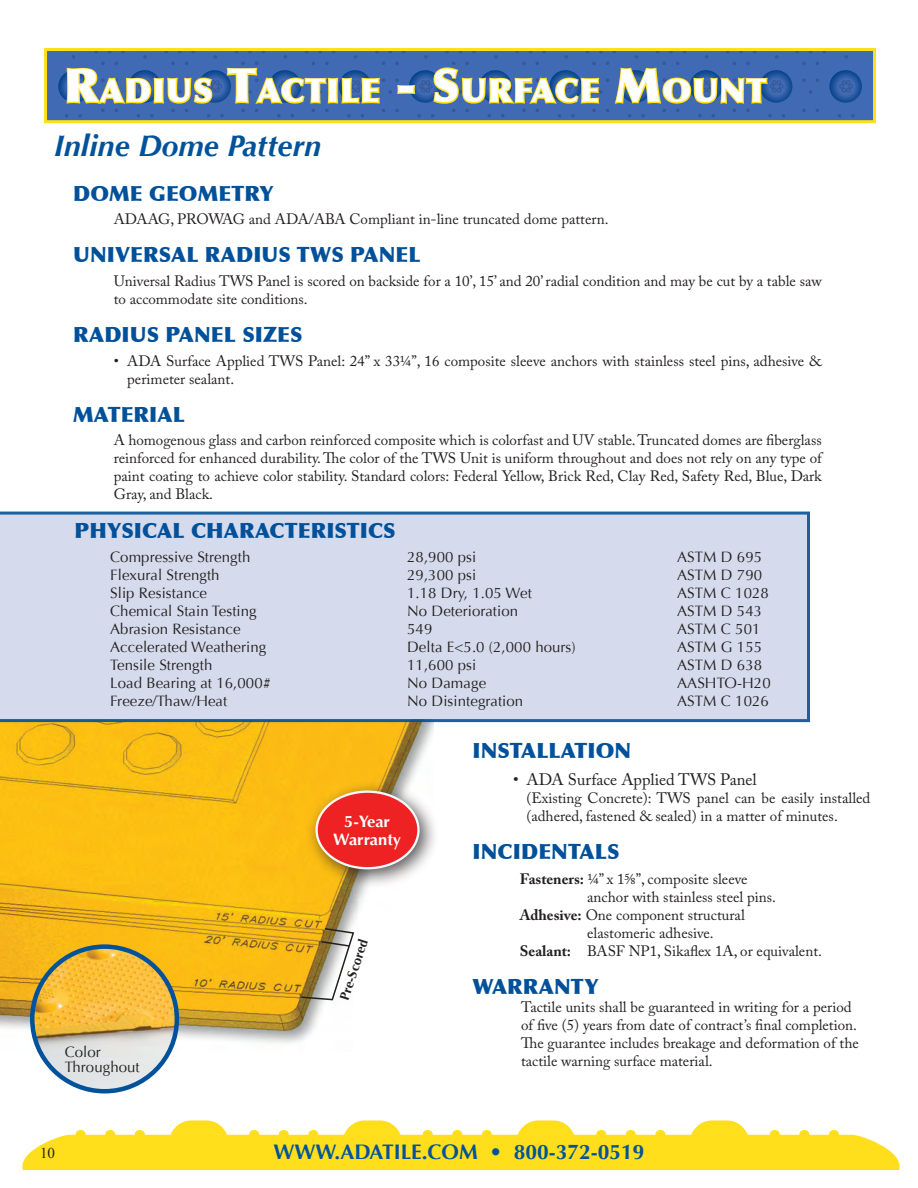
<style>
.page{position:relative;width:918px;height:1188px;background:#fff}
.page>*{position:absolute;margin:0;border:0;box-sizing:border-box;transform-origin:0 0}
.t1{font:900 32.55px "Optima";letter-spacing:.035em;color:#fff}
.t2{font:italic 700 30px "Optima";letter-spacing:.005em;color:#01529b}
.t3{font:900 21px "Optima";letter-spacing:.005em;color:#01509a}
.t4{font:700 21px "Optima";color:#01529b}
.t5{font:16.5px "Adobe Caslon Pro";color:#231f20}
.t6{font:700 16.5px/18px "Optima";color:#fff;text-align:center}
.t7{font:15px/18px "Adobe Caslon Pro";color:#231f20}
.t8{font:15px/15px "Optima";letter-spacing:.005em;color:#231f20}
.t9{font:15px "Times New Roman";color:#231f20}
.t10{font:700 13.2px "Optima";color:#231f20}
.s1{font-size:46.5px}
.s2{font-weight:700}
</style>
<div class="page">
<svg style="left:22px;top:1120px;width:878px;height:50px"></svg>
<img style="left:0;top:722px;width:434px;height:329px">
<div style="left:0;top:512px;width:810px;height:210px;background:#d5dbec"></div>
<div style="left:305px;top:781px;width:134px;height:108px;background:#231f20;opacity:.75"></div>
<div style="left:317px;top:792px;width:101px;height:76px;background:#ee2123;border-radius:50%"></div>
<div style="left:315px;top:791px;width:105px;height:78px;border:2px solid #f0f9fb;border-radius:50%"></div>
<svg style="left:300px;top:927px;width:55px;height:74px"></svg>
<div style="left:46px;top:50px;width:828px;height:72px;background:#406ab4"></div>
<svg style="left:58px;top:70px;width:33px;height:33px"></svg>
<svg style="left:760px;top:70px;width:32px;height:33px"></svg>
<svg style="left:829px;top:70px;width:33px;height:33px"></svg>
<svg style="left:840px;top:80px;width:13px;height:13px"></svg>
<svg style="left:802px;top:61px;width:4px;height:4px"></svg>
<svg style="left:844px;top:55px;width:4px;height:4px"></svg>
<svg style="left:802px;top:78px;width:4px;height:4px"></svg>
<svg style="left:802px;top:109px;width:4px;height:3px"></svg>
<svg style="left:851px;top:114px;width:4px;height:4px"></svg>
<div style="left:44px;top:48px;width:832px;height:75px;border:3px solid #ffdf1b"></div>
<svg style="left:65px;top:48px;width:721px;height:74px"></svg>
<img style="left:32px;top:947px;width:145px;height:144px;border-radius:72px">
<div style="left:30px;top:944px;width:149px;height:150px;border:4px solid #01529b;border-radius:50%"></div>
<h1 class="t1" style="left:64px;top:71px;width:703px"><span class="s1">R</span>ADIUS <span class="s1">T</span>ACTILE <span class="s1">- S</span>URFACE <span class="s1">M</span>OUNT</h1>
<h2 class="t2" style="left:54px;top:128px;width:269px">Inline Dome Pattern</h2>
<h3 class="t3" style="left:73px;top:180px;width:202px">DOME GEOMETRY</h3>
<p class="t7" style="left:114px;top:210px;width:496px">ADAAG, PROWAG and ADA/ABA Compliant in-line truncated dome pattern.</p>
<h3 class="t3" style="left:73px;top:242px;width:306px">UNIVERSAL RADIUS TWS PANEL</h3>
<p class="t7" style="left:114px;top:272px;width:709px">Universal Radius TWS Panel is scored on backside for a 10’, 15’ and 20’ radial condition and may be cut by a table saw to accommodate site conditions.</p>
<h3 class="t3" style="left:73px;top:322px;width:31px">RADIUS</h3>
<h3 class="t3" style="left:166px;top:322px;width:29px">PANEL</h3>
<h3 class="t3" style="left:242px;top:322px;width:48px">SIZES</h3>
<p class="t7" style="left:127px;top:351px;width:696px;text-indent:-14px">• ADA Surface Applied TWS Panel: 24” x 33¼”, 16 composite sleeve anchors with stainless steel pins, adhesive &amp; perimeter sealant.</p>
<h3 class="t3" style="left:73px;top:402px;width:113px">MATERIAL</h3>
<p class="t7" style="left:114px;top:431px;width:710px;text-align:justify">A homogenous glass and carbon reinforced composite which is colorfast and UV stable. Truncated domes are fiberglass reinforced for enhanced durability. The color of the TWS Unit is uniform throughout and does not rely on any type of paint coating to achieve color stability. Standard colors: Federal Yellow, Brick Red, Clay Red, Safety Red, Blue, Dark Gray, and Black.</p>
<h3 class="t3" style="left:75px;top:518px;width:323px">PHYSICAL CHARACTERISTICS</h3>
<p class="t8" style="left:110px;top:550px;width:142px">Compressive Strength</p>
<p class="t8" style="left:407px;top:550px;width:71px">28,900 psi</p>
<p class="t8" style="left:677px;top:550px;width:86px">ASTM D 695</p>
<p class="t8" style="left:110px;top:568px;width:111px">Flexural Strength</p>
<p class="t8" style="left:407px;top:568px;width:71px">29,300 psi</p>
<p class="t8" style="left:677px;top:568px;width:86px">ASTM D 790</p>
<p class="t8" style="left:110px;top:586px;width:98px">Slip Resistance</p>
<p class="t8" style="left:407px;top:586px;width:126px">1.18 Dry, 1.05 Wet</p>
<p class="t8" style="left:677px;top:586px;width:93px">ASTM C 1028</p>
<p class="t8" style="left:110px;top:604px;width:148px">Chemical Stain Testing</p>
<p class="t8" style="left:407px;top:604px;width:112px">No Deterioration</p>
<p class="t8" style="left:677px;top:604px;width:86px">ASTM D 543</p>
<p class="t8" style="left:110px;top:622px;width:132px">Abrasion Resistance</p>
<p class="t8" style="left:407px;top:622px;width:27px">549</p>
<p class="t8" style="left:677px;top:622px;width:85px">ASTM C 501</p>
<p class="t8" style="left:110px;top:640px;width:158px">Accelerated Weathering</p>
<p class="t8" style="left:407px;top:640px;width:170px">Delta E&lt;5.0 (2,000 hours)</p>
<p class="t8" style="left:677px;top:640px;width:86px">ASTM G 155</p>
<p class="t8" style="left:110px;top:658px;width:104px">Tensile Strength</p>
<p class="t8" style="left:407px;top:658px;width:71px">11,600 psi</p>
<p class="t8" style="left:677px;top:658px;width:86px">ASTM D 638</p>
<p class="t8" style="left:110px;top:676px;width:162px">Load Bearing at 16,000#</p>
<p class="t8" style="left:407px;top:676px;width:80px">No Damage</p>
<p class="t8" style="left:677px;top:676px;width:95px">AASHTO-H20</p>
<p class="t8" style="left:110px;top:694px;width:119px">Freeze/Thaw/Heat</p>
<p class="t8" style="left:407px;top:694px;width:118px">No Disintegration</p>
<p class="t8" style="left:677px;top:694px;width:93px">ASTM C 1026</p>
<h3 class="t3" style="left:472px;top:738px;width:160px">INSTALLATION</h3>
<p class="t5" style="left:513px;top:770px;width:245px">• ADA Surface Applied TWS Panel</p>
<p class="t7" style="left:526px;top:789px;width:345px">(Existing Concrete): TWS panel can be easily installed (adhered, fastened &amp; sealed) in a matter of minutes.</p>
<h3 class="t3" style="left:472px;top:839px;width:148px">INCIDENTALS</h3>
<p class="t7" style="left:520px;top:870px;width:229px"><span class="s2">Fasteners:</span> ¼” x 1⅝”, composite sleeve</p>
<p class="t7" style="left:587px;top:888px;width:190px">anchor with stainless steel pins.</p>
<p class="t7" style="left:520px;top:906px;width:227px"><span class="s2">Adhesive:</span> One component structural</p>
<p class="t7" style="left:587px;top:924px;width:128px">elastomeric adhesive.</p>
<p class="t7" style="left:520px;top:942px;width:304px"><span class="s2">Sealant:</span> BASF NP1, Sikaflex 1A, or equivalent.</p>
<h3 class="t3" style="left:472px;top:974px;width:128px">WARRANTY</h3>
<p class="t7" style="left:521px;top:998px;width:339px">Tactile units shall be guaranteed in writing for a period of five (5) years from date of contract’s final completion.<br>The guarantee includes breakage and deformation of the tactile warning surface material.</p>
<p class="t6" style="left:333px;top:813px;width:69px">5-YEAR<br>WARRANTY</p>
<p class="t10" style="left:337px;top:997px;width:68px;rotate:-72deg">PRE-SCORED</p>
<p class="t8" style="left:65px;top:1045px;width:77px">Color<br>Throughout</p>
<p class="t9" style="left:40px;top:1143px;width:16px">10</p>
<h3 class="t4" style="left:273px;top:1140px;width:373px">WWW.ADATILE.COM • 800-372-0519</h3>
</div>
